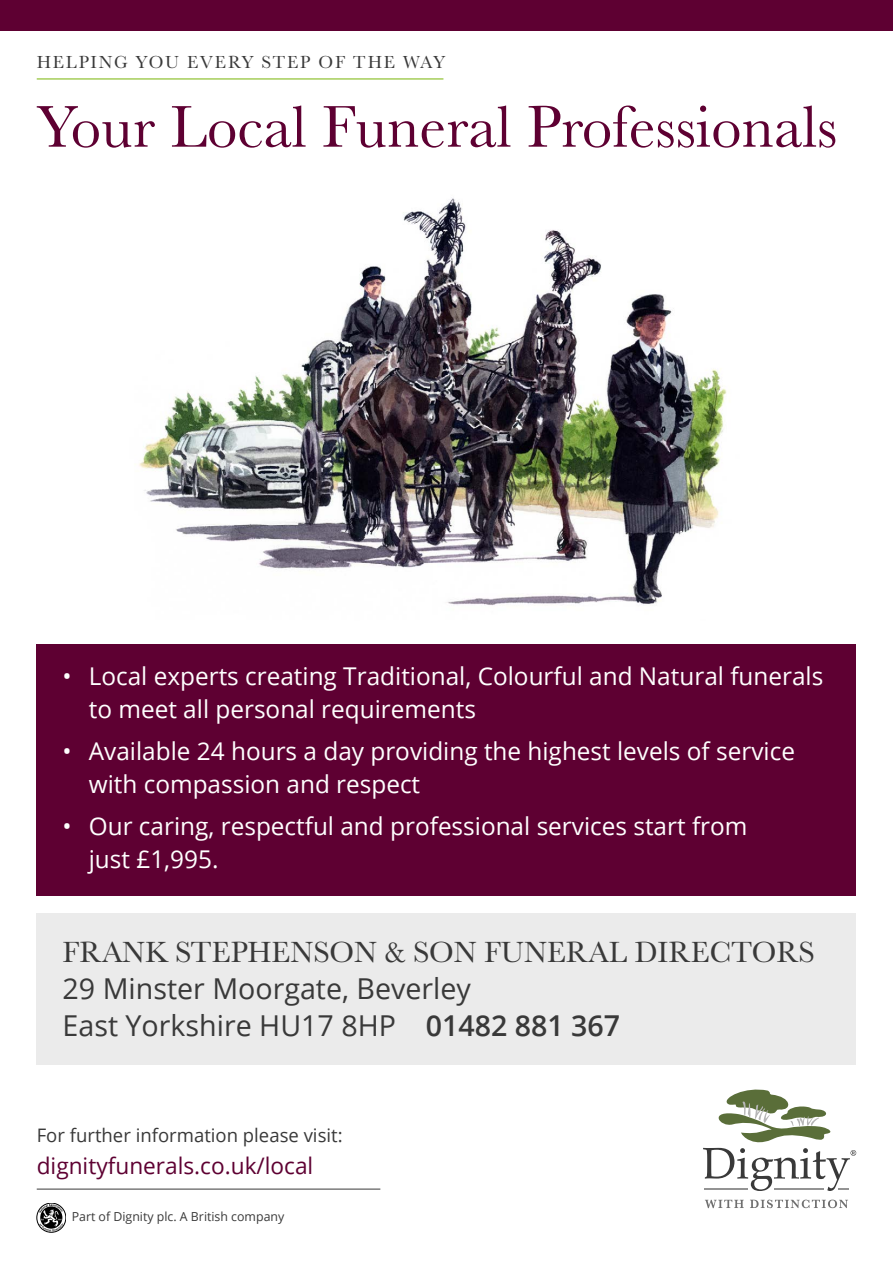
<style>
.page{position:relative;width:893px;height:1263px;background:#fff}
.page>*{position:absolute;margin:0;border:0;box-sizing:border-box;transform-origin:0 0}
.t1{font:61.2px "Baskerville";color:#5e0032}
.t2{font:30.15px "Baskerville URW";color:#393939}
.t3{font:28.8px/37px "Open Sans";color:#393939}
.t4{font:24.45px/33.6px "Open Sans";color:#fff}
.t5{font:22.8px "Open Sans";color:#5e0032}
.t6{font:18.6px "Open Sans";color:#393939}
.t7{font:18px "Baskerville URW";letter-spacing:.1em;color:#393939}
.t8{font:12.45px "Open Sans";color:#393939}
.s1{font-weight:600}
</style>
<div class="page">
<svg style="left:705px;top:1200px;width:39px;height:8px"></svg>
<svg style="left:750px;top:1199px;width:98px;height:9px"></svg>
<svg style="left:703px;top:1089px;width:153px;height:102px"></svg>
<div style="left:0;top:0;width:893px;height:31px;background:#5e0032"></div>
<div style="left:37px;top:1203px;width:29px;height:29px;border:1px solid #000;border-radius:50%"></div>
<svg style="left:39px;top:1204px;width:24px;height:27px"></svg>
<hr style="left:37px;top:1189px;width:343px;height:1px;background:#393939">
<div style="left:37px;top:644px;width:819px;height:252px;background:#5e0032"></div>
<div style="left:37px;top:913px;width:819px;height:152px;background:#ebebeb"></div>
<hr style="left:37px;top:78px;width:406px;height:2px;background:#94c43a">
<img style="left:139px;top:198px;width:588px;height:408px">
<p class="t7" style="left:37px;top:50px;width:410px">HELPING YOU EVERY STEP OF THE WAY</p>
<h1 class="t1" style="left:37px;top:88px;width:802px">Your Local Funeral Professionals</h1>
<p class="t4" style="left:89px;top:658px;width:736px;text-indent:-26px">• Local experts creating Traditional, Colourful and Natural funerals to meet all personal requirements</p>
<p class="t4" style="left:89px;top:733px;width:708px;text-indent:-26px">• Available 24 hours a day providing the highest levels of service with compassion and respect</p>
<p class="t4" style="left:89px;top:808px;width:660px;text-indent:-26px">• Our caring, respectful and professional services start from just £1,995.</p>
<p class="t2" style="left:63px;top:932px;width:753px">FRANK STEPHENSON &amp; SON FUNERAL DIRECTORS</p>
<p class="t3" style="left:63px;top:969px;width:559px">29 Minster Moorgate, Beverley<br>East Yorkshire HU17 8HP <span class="s1">01482 881 367</span></p>
<p class="t6" style="left:37px;top:1123px;width:307px">For further information please visit:</p>
<p class="t5" style="left:37px;top:1149px;width:278px">dignityfunerals.co.uk/local</p>
<p class="t8" style="left:72px;top:1208px;width:214px">Part of Dignity plc. A British company</p>
</div>
